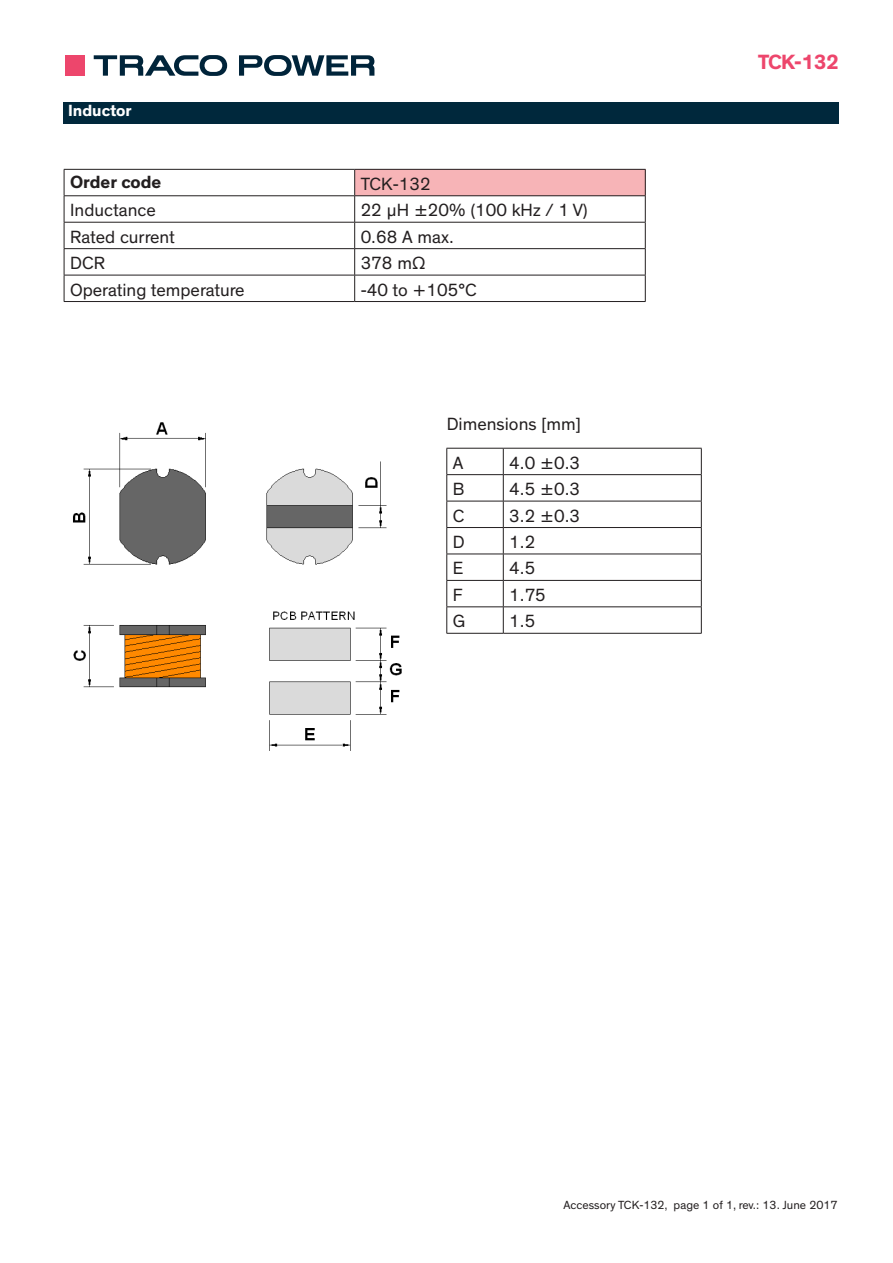
<style>
.page{position:relative;width:893px;height:1263px;background:#fff}
.page>*{position:absolute;margin:0;border:0;box-sizing:border-box;transform-origin:0 0}
.t1{font:700 21px "Theinhardt";letter-spacing:-.025em;color:#ed466c}
.t2{font:18px "Theinhardt";color:#231f20}
.t3{font:700 18px "Theinhardt";color:#231f20}
.t4{font:700 16.5px "Theinhardt";color:#fff}
.t5{font:12px "Theinhardt";color:#231f20}
</style>
<div class="page">
<svg style="left:94px;top:55px;width:133px;height:21px"></svg>
<svg style="left:239px;top:55px;width:135px;height:21px"></svg>
<div style="left:65px;top:55px;width:8px;height:21px;background:#ed466c"></div>
<div style="left:76px;top:55px;width:9px;height:21px;background:#ed466c"></div>
<svg style="left:74px;top:55px;width:1px;height:21px"></svg>
<div style="left:64px;top:102px;width:775px;height:21px;background:#00283c"></div>
<div style="left:355px;top:169px;width:290px;height:27px;background:#f7b4b7"></div>
<hr style="left:64px;top:169px;width:291px;height:1px;background:#231f20">
<hr style="left:355px;top:169px;width:291px;height:1px;background:#231f20">
<hr style="left:64px;top:275px;width:291px;height:1px;background:#231f20">
<svg style="left:64px;top:170px;width:1px;height:131px"></svg>
<hr style="left:355px;top:275px;width:291px;height:1px;background:#231f20">
<svg style="left:645px;top:170px;width:1px;height:131px"></svg>
<hr style="left:64px;top:301px;width:291px;height:1px;background:#231f20">
<hr style="left:355px;top:301px;width:291px;height:1px;background:#231f20">
<hr style="left:64px;top:195px;width:291px;height:1px;background:#231f20">
<hr style="left:355px;top:195px;width:291px;height:1px;background:#231f20">
<hr style="left:64px;top:222px;width:291px;height:1px;background:#231f20">
<hr style="left:355px;top:222px;width:291px;height:1px;background:#231f20">
<hr style="left:64px;top:248px;width:291px;height:1px;background:#231f20">
<hr style="left:355px;top:248px;width:291px;height:1px;background:#231f20">
<svg style="left:354px;top:170px;width:1px;height:131px"></svg>
<svg style="left:446px;top:449px;width:1px;height:184px"></svg>
<svg style="left:701px;top:449px;width:1px;height:184px"></svg>
<hr style="left:446px;top:448px;width:57px;height:1px;background:#231f20">
<hr style="left:503px;top:448px;width:199px;height:1px;background:#231f20">
<hr style="left:446px;top:474px;width:57px;height:1px;background:#231f20">
<hr style="left:503px;top:474px;width:199px;height:1px;background:#231f20">
<hr style="left:446px;top:501px;width:57px;height:1px;background:#231f20">
<hr style="left:503px;top:501px;width:199px;height:1px;background:#231f20">
<hr style="left:446px;top:527px;width:57px;height:1px;background:#231f20">
<hr style="left:503px;top:527px;width:199px;height:1px;background:#231f20">
<hr style="left:446px;top:554px;width:57px;height:1px;background:#231f20">
<hr style="left:503px;top:554px;width:199px;height:1px;background:#231f20">
<hr style="left:446px;top:580px;width:57px;height:1px;background:#231f20">
<hr style="left:503px;top:580px;width:199px;height:1px;background:#231f20">
<hr style="left:446px;top:606px;width:57px;height:1px;background:#231f20">
<hr style="left:503px;top:606px;width:199px;height:1px;background:#231f20">
<svg style="left:503px;top:448px;width:1px;height:185px"></svg>
<hr style="left:446px;top:633px;width:57px;height:1px;background:#231f20">
<hr style="left:503px;top:633px;width:199px;height:1px;background:#231f20">
<img style="left:73px;top:422px;width:329px;height:329px">
<p class="t4" style="left:68px;top:101px;width:65px">Inductor</p>
<p class="t3" style="left:70px;top:170px;width:93px">Order code</p>
<p class="t2" style="left:361px;top:173px;width:71px">TCK-132</p>
<p class="t2" style="left:70px;top:200px;width:87px">Inductance</p>
<p class="t2" style="left:361px;top:200px;width:229px">22 µH ±20% (100 kHz / 1 V)</p>
<p class="t2" style="left:70px;top:226px;width:106px">Rated current</p>
<p class="t2" style="left:361px;top:226px;width:95px">0.68 A max.</p>
<p class="t2" style="left:70px;top:253px;width:36px">DCR</p>
<p class="t2" style="left:361px;top:253px;width:66px">378 mΩ</p>
<p class="t2" style="left:70px;top:279px;width:176px">Operating temperature</p>
<p class="t2" style="left:361px;top:279px;width:118px">-40 to +105°C</p>
<p class="t2" style="left:447px;top:413px;width:136px">Dimensions [mm]</p>
<p class="t2" style="left:453px;top:452px;width:12px">A</p>
<p class="t2" style="left:509px;top:452px;width:72px">4.0 ±0.3</p>
<p class="t2" style="left:453px;top:478px;width:13px">B</p>
<p class="t2" style="left:509px;top:478px;width:72px">4.5 ±0.3</p>
<p class="t2" style="left:453px;top:505px;width:13px">C</p>
<p class="t2" style="left:509px;top:505px;width:72px">3.2 ±0.3</p>
<p class="t2" style="left:453px;top:531px;width:13px">D</p>
<p class="t2" style="left:509px;top:531px;width:28px">1.2</p>
<p class="t2" style="left:453px;top:558px;width:12px">E</p>
<p class="t2" style="left:509px;top:558px;width:28px">4.5</p>
<p class="t2" style="left:453px;top:584px;width:11px">F</p>
<p class="t2" style="left:509px;top:584px;width:38px">1.75</p>
<p class="t2" style="left:453px;top:611px;width:14px">G</p>
<p class="t2" style="left:509px;top:611px;width:28px">1.5</p>
<p class="t1" style="left:758px;top:49px;width:82px">TCK-132</p>
<p class="t5" style="left:564px;top:1198px;width:276px">Accessory TCK-132, page 1 of 1, rev.: 13. June 2017</p>
</div>
